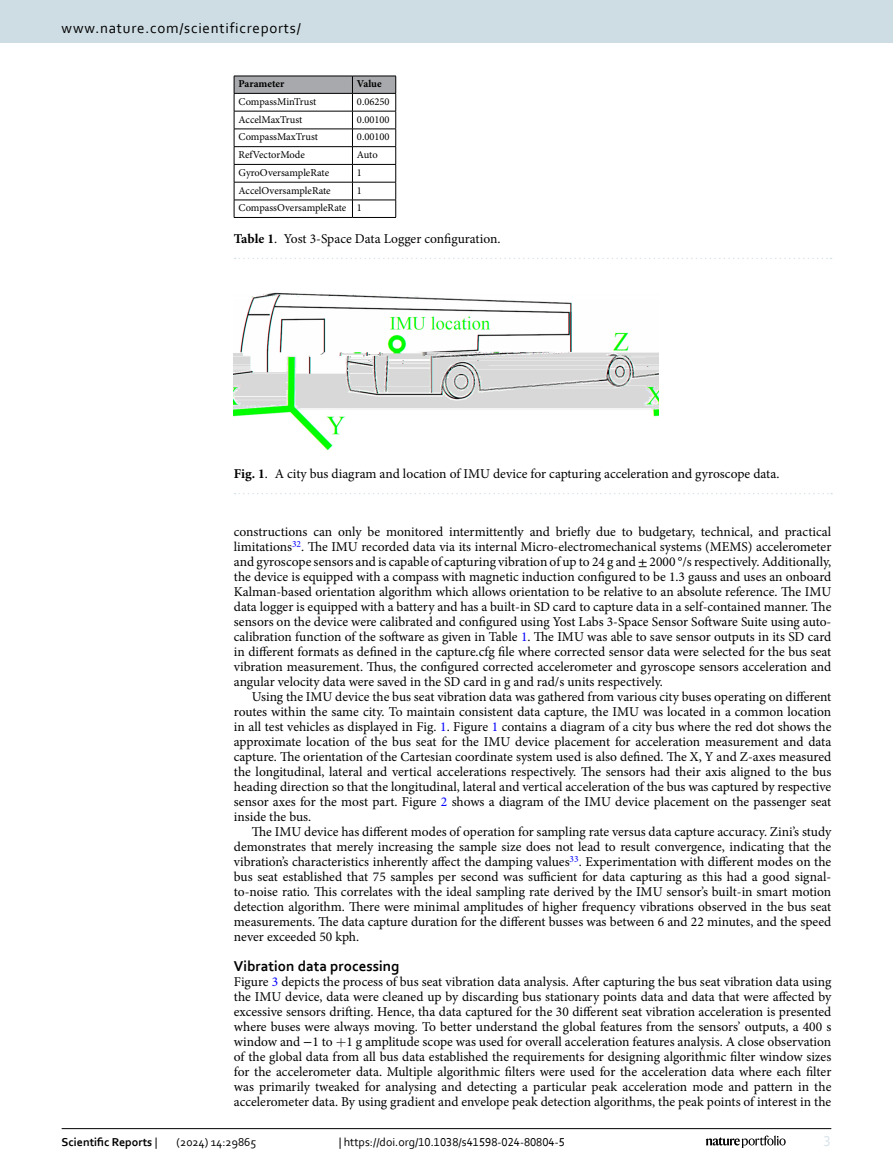
<style>
.page{position:relative;width:893px;height:1174px;background:#fff}
.page>*{position:absolute;margin:0;border:0;box-sizing:border-box;transform-origin:0 0}
.t1{font:15px "Corbel";letter-spacing:.05em;color:#000}
.Head_2{font:700 15px "Corbel";color:#000}
.t2{font:15px "Corbel";color:#d9e4eb}
.Body_Text{font:13.5px/15px "Minion Pro";color:#000;text-align:justify}
.Body_Text_Indent{font:13.5px/15px "Minion Pro";color:#000;text-align:justify}
.Figure_Caption{font:13.5px "Minion Pro";color:#000}
.Table_Caption{font:13.5px "Minion Pro";color:#000}
.t3{font:12px "Corbel";color:#000}
.t4{font:700 12px "Corbel";color:#000}
.Table_Body{font:10.5px "Minion Pro";color:#000}
.Table_Head{font:700 10.5px "Minion Pro";letter-spacing:-.005em;color:#000}
.s1{font-weight:700}
.s2{font-family:"STIX"}
.s3{color:#00f}
.s4{font-family:"LM Roman 9"}
.s5{font-weight:400}
</style>
<div class="page">
<img style="left:234px;top:293px;width:425px;height:157px">
<svg style="left:235px;top:493px;width:597px;height:1px"></svg>
<svg style="left:234px;top:76px;width:162px;height:141px"></svg>
<hr style="left:352px;top:217px;width:44px;height:1px;background:#000">
<hr style="left:234px;top:217px;width:118px;height:1px;background:#000">
<svg style="left:235px;top:258px;width:597px;height:1px"></svg>
<hr style="left:62px;top:1128px;width:769px;height:1px;background:#000">
<svg style="left:706px;top:1135px;width:80px;height:12px"></svg>
<div style="left:0;top:0;width:893px;height:43px;background:#cedde4"></div>
<p class="t1" style="left:62px;top:18px;width:241px">www.nature.com/scientificreports/</p>
<p class="Table_Head" style="left:239px;top:77px;width:47px">Parameter</p>
<p class="Table_Head" style="left:357px;top:77px;width:26px">Value</p>
<p class="Table_Body" style="left:239px;top:95px;width:79px">CompassMinTrust</p>
<p class="Table_Body" style="left:357px;top:95px;width:34px">0.06250</p>
<p class="Table_Body" style="left:239px;top:112px;width:65px">AccelMaxTrust</p>
<p class="Table_Body" style="left:357px;top:112px;width:34px">0.00100</p>
<p class="Table_Body" style="left:239px;top:130px;width:81px">CompassMaxTrust</p>
<p class="Table_Body" style="left:357px;top:130px;width:34px">0.00100</p>
<p class="Table_Body" style="left:239px;top:148px;width:68px">RefVectorMode</p>
<p class="Table_Body" style="left:357px;top:148px;width:22px">Auto</p>
<p class="Table_Body" style="left:239px;top:166px;width:92px">GyroOversampleRate</p>
<p class="Table_Body" style="left:357px;top:166px;width:7px">1</p>
<p class="Table_Body" style="left:239px;top:183px;width:94px">AccelOversampleRate</p>
<p class="Table_Body" style="left:357px;top:183px;width:7px">1</p>
<p class="Table_Body" style="left:239px;top:201px;width:109px">CompassOversampleRate</p>
<p class="Table_Body" style="left:357px;top:201px;width:7px">1</p>
<p class="Table_Caption" style="left:234px;top:230px;width:268px"><span class="s1">Table 1</span>. Yost 3-Space Data Logger configuration.</p>
<p class="Figure_Caption" style="left:234px;top:465px;width:547px"><span class="s1">Fig. 1</span>. A city bus diagram and location of IMU device for capturing acceleration and gyroscope data.</p>
<p class="Body_Text" style="left:234px;top:524px;width:599px">constructions can only be monitored intermittently and briefly due to budgetary, technical, and practical limitations<sup>32</sup>. The IMU recorded data via its internal Micro-electromechanical systems (MEMS) accelerometer and gyroscope sensors and is capable of capturing vibration of up to 24 g and <span class="s2">±</span> 2000 °/s respectively. Additionally, the device is equipped with a compass with magnetic induction configured to be 1.3 gauss and uses an onboard Kalman-based orientation algorithm which allows orientation to be relative to an absolute reference. The IMU data logger is equipped with a battery and has a built-in SD card to capture data in a self-contained manner. The sensors on the device were calibrated and configured using Yost Labs 3-Space Sensor Software Suite using auto&shy;calibration function of the software as given in Table <span class="s3">1</span>. The IMU was able to save sensor outputs in its SD card in different formats as defined in the capture.cfg file where corrected sensor data were selected for the bus seat vibration measurement. Thus, the configured corrected accelerometer and gyroscope sensors acceleration and angular velocity data were saved in the SD card in g and rad/s units respectively.</p>
<p class="Body_Text_Indent" style="left:234px;top:689px;width:599px;text-indent:18px">Using the IMU device the bus seat vibration data was gathered from various city buses operating on different routes within the same city. To maintain consistent data capture, the IMU was located in a common location in all test vehicles as displayed in Fig. <span class="s3">1</span>. Figure <span class="s3">1</span> contains a diagram of a city bus where the red dot shows the approximate location of the bus seat for the IMU device placement for acceleration measurement and data capture. The orientation of the Cartesian coordinate system used is also defined. The X, Y and Z-axes measured the longitudinal, lateral and vertical accelerations respectively. The sensors had their axis aligned to the bus heading direction so that the longitudinal, lateral and vertical acceleration of the bus was captured by respective sensor axes for the most part. Figure <span class="s3">2</span> shows a diagram of the IMU device placement on the passenger seat inside the bus.</p>
<p class="Body_Text_Indent" style="left:234px;top:824px;width:599px;text-indent:18px">The IMU device has different modes of operation for sampling rate versus data capture accuracy. Zini’s study demonstrates that merely increasing the sample size does not lead to result convergence, indicating that the vibration’s characteristics inherently affect the damping values<sup>33</sup>. Experimentation with different modes on the bus seat established that 75 samples per second was sufficient for data capturing as this had a good signal&shy;to-noise ratio. This correlates with the ideal sampling rate derived by the IMU sensor’s built-in smart motion detection algorithm. There were minimal amplitudes of higher frequency vibrations observed in the bus seat measurements. The data capture duration for the different busses was between 6 and 22 minutes, and the speed never exceeded 50 kph.</p>
<p class="Head_2" style="left:234px;top:957px;width:167px">Vibration data processing</p>
<p class="Body_Text" style="left:234px;top:974px;width:599px">Figure <span class="s3">3</span> depicts the process of bus seat vibration data analysis. After capturing the bus seat vibration data using the IMU device, data were cleaned up by discarding bus stationary points data and data that were affected by excessive sensors drifting. Hence, tha data captured for the 30 different seat vibration acceleration is presented where buses were always moving. To better understand the global features from the sensors’ outputs, a 400 s window and <span class="s2">−</span>1 to <span class="s4">+</span>1 g amplitude scope was used for overall acceleration features analysis. A close observation of the global data from all bus data established the requirements for designing algorithmic filter window sizes for the accelerometer data. Multiple algorithmic filters were used for the acceleration data where each filter was primarily tweaked for analysing and detecting a particular peak acceleration mode and pattern in the accelerometer data. By using gradient and envelope peak detection algorithms, the peak points of interest in the</p>
<p class="t4" style="left:62px;top:1134px;width:97px">Scientific Reports <span class="s5">|</span></p>
<p class="t3" style="left:177px;top:1134px;width:81px">(2024) 14:29865</p>
<p class="t3" style="left:339px;top:1134px;width:228px">| https://doi.org/10.1038/s41598-024-80804-5</p>
<p class="t2" style="left:824px;top:1132px;width:9px">3</p>
</div>
